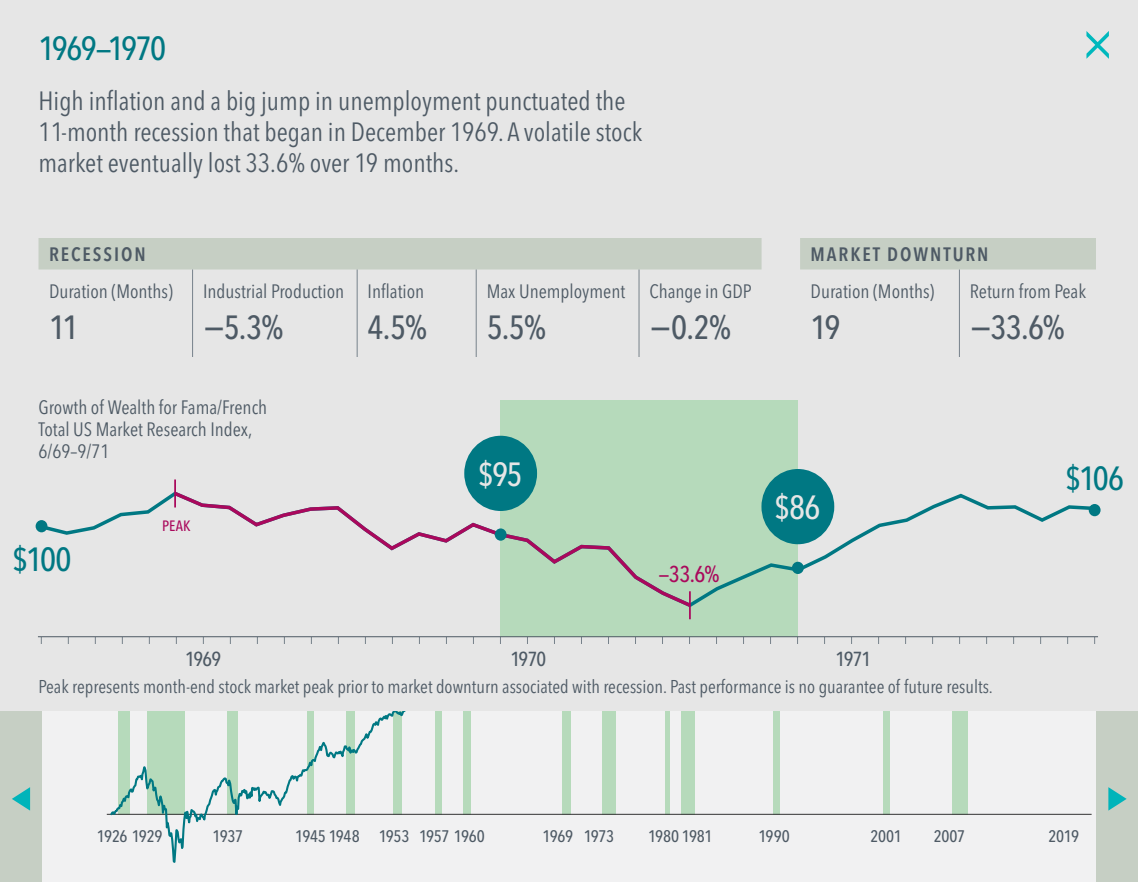
<style>
.page{position:relative;width:1138px;height:882px;background:#f1f1f2}
.page>*{position:absolute;margin:0;border:0;box-sizing:border-box;transform-origin:0 0}
.t1{font:500 condensed 33.25px "Avenir Next LT Pro";color:#4e5a65}
.t2{font:500 condensed 33.25px "Avenir Next LT Pro";letter-spacing:-.05em;color:#007883}
.t3{font:500 condensed 33.25px "Avenir Next LT Pro";color:#e6e6e6}
.t4{font:condensed 26.25px/30.6px "Avenir Next LT Pro";color:#4e5a65}
.t5{font:500 condensed 22.75px "Avenir Next LT Pro";color:#aa085c}
.t6{font:500 condensed 20.12px "Avenir Next LT Pro";letter-spacing:-.045em;color:#4e5a65}
.t7{font:condensed 19.25px/21.9px "Avenir Next LT Pro";color:#4e5a65}
.t8{font:600 condensed 19.25px "Avenir Next LT Pro";letter-spacing:.1em;color:#4e5a65}
.t9{font:condensed 18.38px "Avenir Next LT Pro";color:#4e5a65}
.t10{font:500 condensed 16.62px "Avenir Next LT Pro";letter-spacing:-.02em;color:#4e5a65}
.t11{font:500 condensed 14.88px "Avenir Next LT Pro";color:#aa085c}
.t12{font:500 condensed 13.12px "Avenir Next LT Pro";letter-spacing:.01em;color:#4e5a65}
</style>
<div class="page">
<hr style="left:107px;top:814px;width:984px;height:1px;background:#333">
<svg style="left:108px;top:710px;width:1005px;height:153px"></svg>
<div style="left:0;top:0;width:1138px;height:710px;background:#e6e6e6"></div>
<div style="left:1096px;top:711px;width:42px;height:171px;background:#c6cfc4"></div>
<svg style="left:1108px;top:787px;width:18px;height:24px"></svg>
<div style="left:0;top:711px;width:42px;height:171px;background:#c6cfc4"></div>
<svg style="left:12px;top:787px;width:18px;height:24px"></svg>
<div style="left:500px;top:401px;width:298px;height:236px;background:#b6dabb"></div>
<div style="left:38px;top:238px;width:1058px;height:32px;background:#c6cfc4"></div>
<hr style="left:192px;top:270px;width:1px;height:31px;background:#77828b">
<hr style="left:357px;top:270px;width:1px;height:31px;background:#77828b">
<hr style="left:476px;top:270px;width:1px;height:31px;background:#77828b">
<hr style="left:638px;top:270px;width:1px;height:31px;background:#77828b">
<hr style="left:192px;top:301px;width:1px;height:56px;background:#77828b">
<hr style="left:357px;top:301px;width:1px;height:56px;background:#77828b">
<hr style="left:476px;top:301px;width:1px;height:56px;background:#77828b">
<hr style="left:638px;top:301px;width:1px;height:56px;background:#77828b">
<hr style="left:959px;top:270px;width:1px;height:31px;background:#77828b">
<hr style="left:959px;top:301px;width:1px;height:56px;background:#77828b">
<div style="left:761px;top:469px;width:73px;height:75px;background:#007883;border-radius:50%"></div>
<svg style="left:35px;top:490px;width:1065px;height:115px"></svg>
<hr style="left:38px;top:636px;width:1060px;height:1px;background:#4e5a65">
<svg style="left:170px;top:490px;width:524px;height:120px"></svg>
<div style="left:464px;top:436px;width:73px;height:75px;background:#007883;border-radius:50%"></div>
<div style="left:495px;top:528px;width:11px;height:13px;background:#007883;border-radius:50%"></div>
<hr style="left:174px;top:480px;width:2px;height:28px;background:#aa085c">
<svg style="left:689px;top:591px;width:1px;height:28px"></svg>
<svg style="left:1086px;top:31px;width:22px;height:28px"></svg>
<h1 class="t2" style="left:38px;top:28px;width:129px">1969—1970</h1>
<h2 class="t4" style="left:38px;top:86px;width:605px">High inflation and a big jump in unemployment punctuated the<br>11-month recession that began in December 1969. A volatile stock market eventually lost 33.6% over 19 months.</h2>
<p class="t8" style="left:49px;top:243px;width:98px">RECESSION</p>
<p class="t8" style="left:810px;top:243px;width:179px">MARKET DOWNTURN</p>
<p class="t7" style="left:49px;top:280px;width:125px">Duration (Months)</p>
<p class="t7" style="left:203px;top:280px;width:223px">Industrial Production Inflation</p>
<p class="t7" style="left:486px;top:280px;width:140px">Max Unemployment</p>
<p class="t7" style="left:649px;top:280px;width:104px">Change in GDP</p>
<p class="t7" style="left:810px;top:280px;width:125px">Duration (Months)</p>
<p class="t7" style="left:970px;top:280px;width:118px">Return from Peak</p>
<h1 class="t1" style="left:49px;top:307px;width:31px">11</h1>
<h1 class="t1" style="left:203px;top:307px;width:82px">−5.3%</h1>
<h1 class="t1" style="left:368px;top:307px;width:61px">4.5%</h1>
<h1 class="t1" style="left:486px;top:307px;width:61px">5.5%</h1>
<h1 class="t1" style="left:649px;top:307px;width:83px">−0.2%</h1>
<h1 class="t1" style="left:810px;top:307px;width:31px">19</h1>
<h1 class="t1" style="left:970px;top:307px;width:96px">−33.6%</h1>
<p class="t12" style="left:14px;top:280px;width:88px">GROWTH OF $100</p>
<p class="t7" style="left:38px;top:396px;width:230px">Growth of Wealth for Fama/French<br>Total US Market Research Index,<br>6/69–9/71</p>
<p class="t10" style="left:43px;top:451px;width:60px">$100,000</p>
<h1 class="t2" style="left:12px;top:539px;width:61px">$100</h1>
<p class="t11" style="left:162px;top:517px;width:30px">PEAK</p>
<h1 class="t3" style="left:478px;top:454px;width:46px">$95</h1>
<p class="t5" style="left:658px;top:561px;width:62px">—33.6%</p>
<h1 class="t3" style="left:774px;top:487px;width:48px">$86</h1>
<p class="t6" style="left:185px;top:647px;width:37px">1969</p>
<p class="t6" style="left:510px;top:647px;width:37px">1970</p>
<p class="t6" style="left:835px;top:647px;width:37px">1971</p>
<p class="t9" style="left:38px;top:675px;width:956px">Peak represents month-end stock market peak prior to market downturn associated with recession. Past performance is no guarantee of future results.</p>
<p class="t10" style="left:59px;top:686px;width:44px">$1,000</p>
<h1 class="t2" style="left:1065px;top:458px;width:61px">$106</h1>
<p class="t10" style="left:97px;top:826px;width:67px">1926 1929</p>
<p class="t10" style="left:212px;top:826px;width:32px">1937</p>
<p class="t10" style="left:295px;top:826px;width:191px">1945 1948 1953 1957 1960</p>
<p class="t10" style="left:542px;top:826px;width:73px">1969 1973</p>
<p class="t10" style="left:758px;top:826px;width:33px">1990</p>
<p class="t10" style="left:870px;top:826px;width:33px">2001</p>
<p class="t10" style="left:933px;top:826px;width:33px">2007</p>
<p class="t10" style="left:1048px;top:826px;width:32px">2019</p>
<p class="t10" style="left:648px;top:826px;width:66px">1980 1981</p>
</div>
